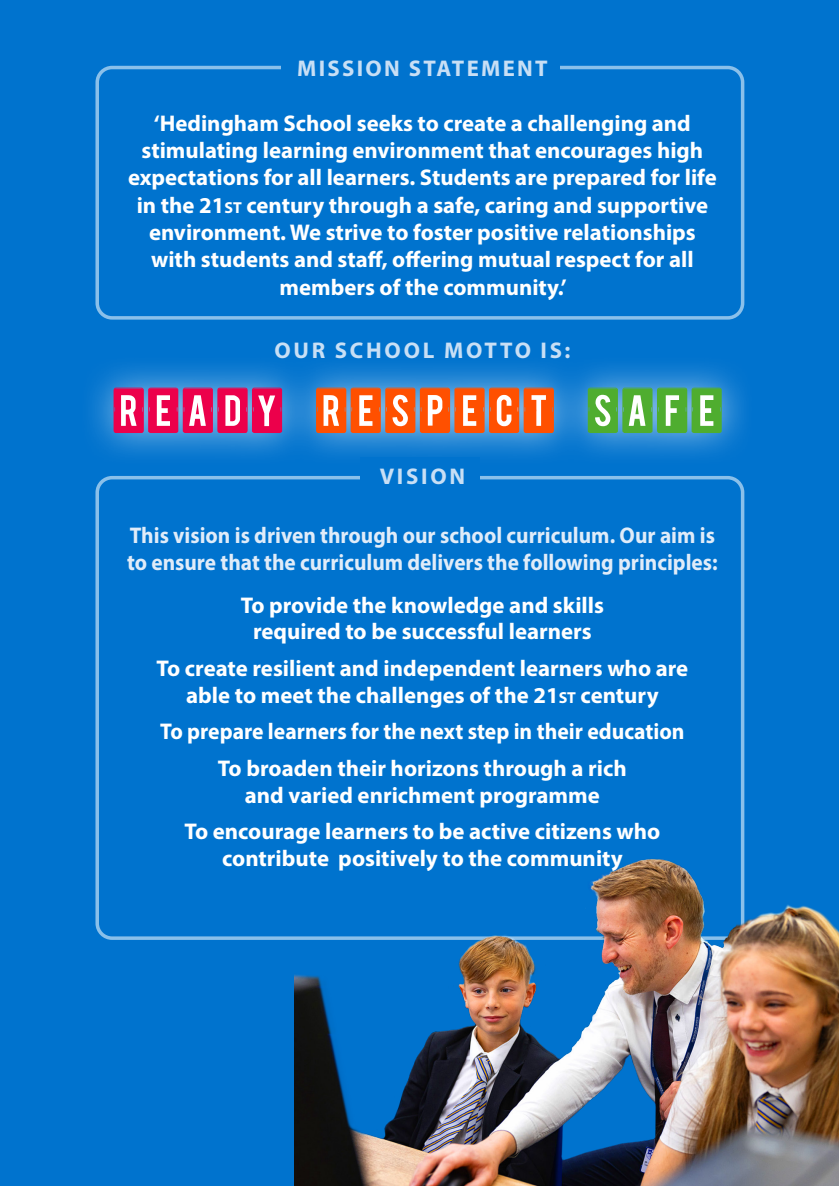
<style>
.page{position:relative;width:839px;height:1186px;background:#fff}
.page>*{position:absolute;margin:0;border:0;box-sizing:border-box;transform-origin:0 0}
.t1{font:59.15px "calendarnotetfb";color:#ff5000}
.t2{font:700 22.75px/27.3px "Myriad Pro";color:#fff;text-align:center}
.t3{font:700 22.75px/27.3px "Myriad Pro";color:#e0ecf9;scale:.94 1}
.t4{font:700 22.75px "Myriad Pro";color:#fff;scale:.95 1}
.t5{font:700 22.75px "Myriad Pro";letter-spacing:.12em;color:#c8dff5}
.t6{font:700 22.75px "Myriad Pro";letter-spacing:.1em;color:#c8dff5}
.s1{font-size:15.92px}
.s2{color:#ec004b}
.s3{color:#4fad2f}
</style>
<div class="page">
<div style="left:0;top:0;width:838px;height:1186px;background:#0073ce"></div>
<div style="left:81px;top:355px;width:673px;height:111px;background:#fff;opacity:.75"></div>
<div style="left:95px;top:66px;width:649px;height:254px;border:4px solid #8ac0ea;border-radius:15px"></div>
<div style="left:95px;top:476px;width:649px;height:464px;border:4px solid #8ac0ea;border-radius:15px"></div>
<div style="left:360px;top:457px;width:120px;height:44px;background:#0073ce"></div>
<div style="left:281px;top:44px;width:278px;height:44px;background:#0073ce"></div>
<img style="left:294px;top:577px;width:544px;height:609px">
<p class="t6" style="left:297px;top:54px;width:252px">MISSION STATEMENT</p>
<p class="t2" style="left:128px;top:109px;width:590px">‘Hedingham School seeks to create a challenging and stimulating learning environment that encourages high expectations for all learners. Students are prepared for life in the 21<span class="s1">st</span> century through a safe, caring and supportive environment. We strive to foster positive relationships with students and staff, offering mutual respect for all members of the community.’</p>
<p class="t5" style="left:274px;top:335px;width:297px">OUR SCHOOL MOTTO IS:</p>
<p class="t1" style="left:113px;top:383px;width:614px"><span class="s2">READY</span> RESPECT <span class="s3">SAFE</span></p>
<p class="t5" style="left:379px;top:461px;width:87px">VISION</p>
<p class="t3" style="left:127px;top:520px;width:629px">This vision is driven through our school curriculum. Our aim is to ensure that the curriculum delivers the following principles:</p>
<p class="t2" style="left:241px;top:591px;width:365px">To provide the knowledge and skills</p>
<p class="t2" style="left:253px;top:617px;width:340px">required to be successful learners</p>
<p class="t2" style="left:156px;top:654px;width:533px;line-height:26.4px">To create resilient and independent learners who are able to meet the challenges of the 21<span class="s1">st</span> century</p>
<p class="t4" style="left:160px;top:717px;width:553px">To prepare learners for the next step in their education</p>
<p class="t2" style="left:218px;top:754px;width:410px;line-height:26.4px">To broaden their horizons through a rich and varied enrichment programme</p>
<p class="t2" style="left:184px;top:818px;width:477px;line-height:26.2px">To encourage learners to be active citizens who contribute positively to the community</p>
</div>
